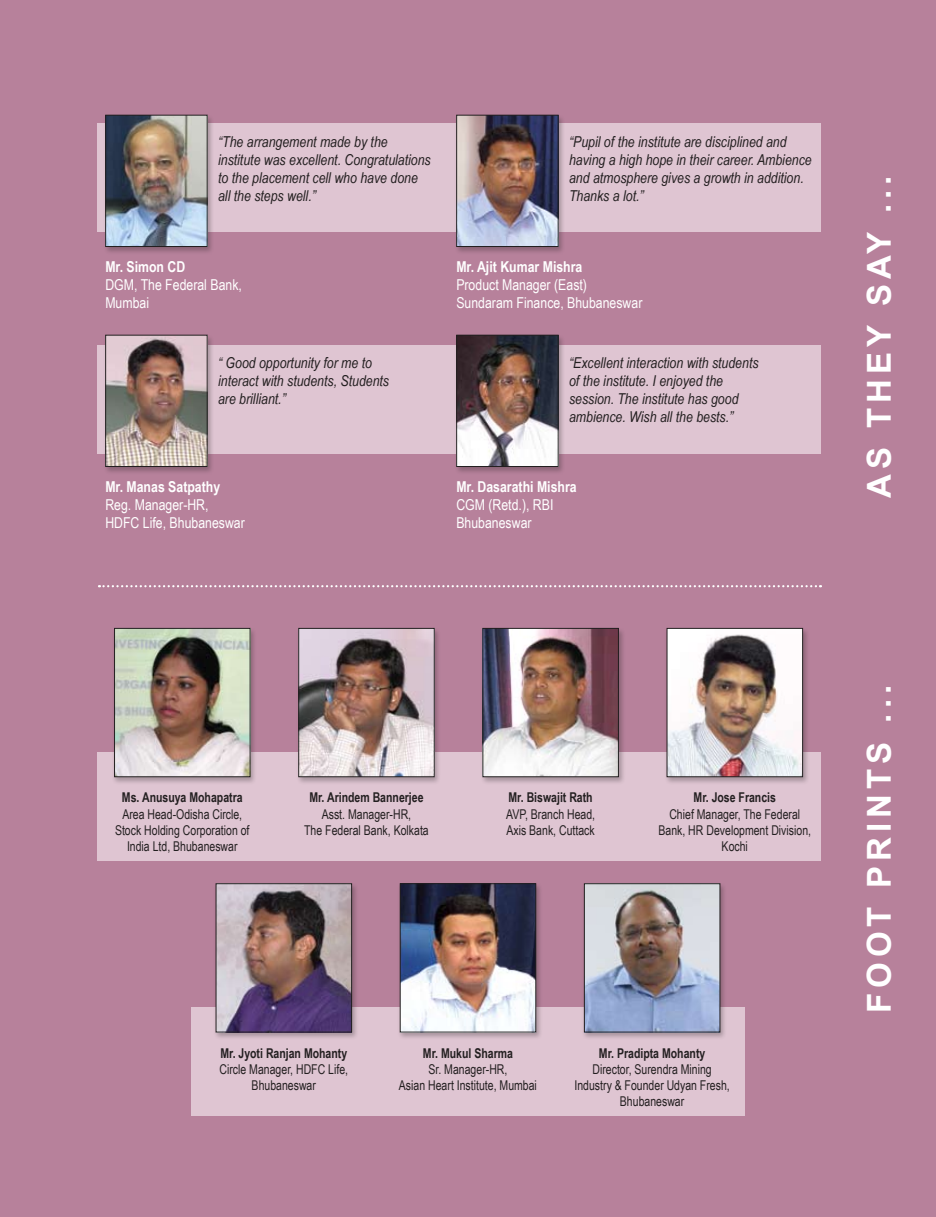
<style>
.page{position:relative;width:936px;height:1217px;background:#fff}
.page>*{position:absolute;margin:0;border:0;box-sizing:border-box;transform-origin:0 0}
.t1{font:700 33px "Arial";letter-spacing:.15em;color:#fff}
.t2{font:italic 15px/18px "Arial Narrow";color:#231f20}
.t3{font:15px/18px "Arial Narrow";color:#fff}
.t4{font:700 15px "Arial Narrow";color:#fff}
.t5{font:13.5px/16.2px "Arial Narrow";color:#231f20;text-align:center;scale:.95 1}
.t6{font:700 13.5px "Arial Narrow";color:#231f20;scale:.95 1}
</style>
<div class="page">
<div style="left:0;top:0;width:935px;height:1216px;background:#b7819b"></div>
<div style="left:98px;top:752px;width:723px;height:108px;background:#dfc5d2"></div>
<div style="left:98px;top:123px;width:723px;height:109px;background:#dfc5d2"></div>
<div style="left:98px;top:345px;width:723px;height:109px;background:#dfc5d2"></div>
<div style="left:191px;top:1007px;width:553px;height:108px;background:#dfc5d2"></div>
<div style="left:112px;top:627px;width:151px;height:164px;background:#231f20;opacity:.3"></div>
<img style="left:116px;top:630px;width:132px;height:144px">
<div style="left:114px;top:628px;width:136px;height:148px;border:1px solid #231f20"></div>
<div style="left:296px;top:627px;width:151px;height:164px;background:#231f20;opacity:.3"></div>
<img style="left:300px;top:630px;width:132px;height:144px">
<div style="left:298px;top:628px;width:136px;height:148px;border:1px solid #231f20"></div>
<div style="left:480px;top:627px;width:151px;height:164px;background:#231f20;opacity:.3"></div>
<img style="left:484px;top:630px;width:132px;height:144px">
<div style="left:482px;top:628px;width:136px;height:148px;border:1px solid #231f20"></div>
<div style="left:213px;top:882px;width:152px;height:164px;background:#231f20;opacity:.3"></div>
<img style="left:218px;top:885px;width:132px;height:145px">
<div style="left:216px;top:883px;width:136px;height:149px;border:1px solid #231f20"></div>
<div style="left:397px;top:882px;width:152px;height:164px;background:#231f20;opacity:.3"></div>
<img style="left:402px;top:885px;width:132px;height:145px">
<div style="left:400px;top:883px;width:136px;height:149px;border:1px solid #231f20"></div>
<div style="left:581px;top:882px;width:152px;height:164px;background:#231f20;opacity:.3"></div>
<img style="left:586px;top:885px;width:132px;height:145px">
<div style="left:584px;top:883px;width:136px;height:149px;border:1px solid #231f20"></div>
<div style="left:664px;top:627px;width:152px;height:164px;background:#231f20;opacity:.3"></div>
<img style="left:668px;top:630px;width:132px;height:144px">
<div style="left:454px;top:334px;width:117px;height:147px;background:#231f20;opacity:.3"></div>
<img style="left:458px;top:337px;width:98px;height:127px">
<div style="left:456px;top:335px;width:102px;height:131px;border:1px solid #231f20"></div>
<div style="left:103px;top:334px;width:117px;height:147px;background:#231f20;opacity:.3"></div>
<img style="left:107px;top:337px;width:98px;height:127px">
<div style="left:105px;top:335px;width:102px;height:131px;border:1px solid #231f20"></div>
<div style="left:103px;top:114px;width:117px;height:147px;background:#231f20;opacity:.3"></div>
<img style="left:107px;top:117px;width:98px;height:128px">
<div style="left:105px;top:115px;width:102px;height:132px;border:1px solid #231f20"></div>
<div style="left:454px;top:114px;width:117px;height:147px;background:#231f20;opacity:.3"></div>
<img style="left:458px;top:117px;width:98px;height:128px">
<div style="left:456px;top:115px;width:102px;height:132px;border:1px solid #231f20"></div>
<svg style="left:99px;top:585px;width:722px;height:2px"></svg>
<p class="t2" style="left:218px;top:132px;width:214px">“The arrangement made by the institute was excellent. Congratulations to the placement cell who have done all the steps well.”</p>
<p class="t2" style="left:569px;top:132px;width:244px">“Pupil of the institute are disciplined and having a high hope in their career. Ambience and atmosphere gives a growth in addition.<br>Thanks a lot.”</p>
<p class="t4" style="left:105px;top:258px;width:81px">Mr. Simon CD</p>
<p class="t3" style="left:105px;top:276px;width:138px">DGM, The Federal Bank,<br>Mumbai</p>
<p class="t2" style="left:218px;top:354px;width:172px">“ Good opportunity for me to interact with students, Students are brilliant.”</p>
<p class="t4" style="left:105px;top:478px;width:116px">Mr. Manas Satpathy</p>
<p class="t3" style="left:105px;top:496px;width:141px">Reg. Manager-HR,<br>HDFC Life, Bhubaneswar</p>
<p class="t4" style="left:456px;top:258px;width:127px">Mr. Ajit Kumar Mishra</p>
<p class="t3" style="left:456px;top:276px;width:187px">Product Manager (East)<br>Sundaram Finance, Bhubaneswar</p>
<p class="t2" style="left:569px;top:354px;width:191px">“Excellent interaction with students of the institute. I enjoyed the session. The institute has good ambience. Wish all the bests.”</p>
<p class="t4" style="left:456px;top:478px;width:122px">Mr. Dasarathi Mishra</p>
<p class="t3" style="left:456px;top:496px;width:99px">CGM (Retd.), RBI<br>Bhubaneswar</p>
<h1 class="t1" style="left:857px;top:497px;width:323px;rotate:-90deg">AS THEY SAY ...</h1>
<p class="t6" style="left:122px;top:789px;width:128px">Ms. Anusuya Mohapatra</p>
<p class="t5" style="left:115px;top:805px;width:143px">Area Head-Odisha Circle,<br>Stock Holding Corporation of<br>India Ltd, Bhubaneswar</p>
<p class="t6" style="left:309px;top:789px;width:122px">Mr. Arindem Bannerjee</p>
<p class="t5" style="left:304px;top:805px;width:133px">Asst. Manager-HR,<br>The Federal Bank, Kolkata</p>
<p class="t6" style="left:508px;top:789px;width:90px">Mr. Biswajit Rath</p>
<p class="t5" style="left:506px;top:805px;width:95px;text-align:left">AVP, Branch Head,<br>Axis Bank, Cuttack</p>
<p class="t6" style="left:693px;top:789px;width:88px">Mr. Jose Francis</p>
<p class="t5" style="left:658px;top:805px;width:162px">Chief Manager, The Federal<br>Bank, HR Development Division,<br>Kochi</p>
<p class="t6" style="left:220px;top:1044px;width:135px">Mr. Jyoti Ranjan Mohanty</p>
<p class="t5" style="left:219px;top:1060px;width:137px">Circle Manager, HDFC Life,<br>Bhubaneswar</p>
<p class="t6" style="left:423px;top:1044px;width:96px">Mr. Mukul Sharma</p>
<p class="t5" style="left:399px;top:1060px;width:147px">Sr. Manager-HR,<br>Asian Heart Institute, Mumbai</p>
<p class="t6" style="left:599px;top:1044px;width:113px">Mr. Pradipta Mohanty</p>
<p class="t5" style="left:574px;top:1060px;width:165px">Director, Surendra Mining<br>Industry &amp; Founder Udyan Fresh,<br>Bhubaneswar</p>
<h1 class="t1" style="left:857px;top:1012px;width:329px;rotate:-90deg">FOOT PRINTS ...</h1>
</div>
